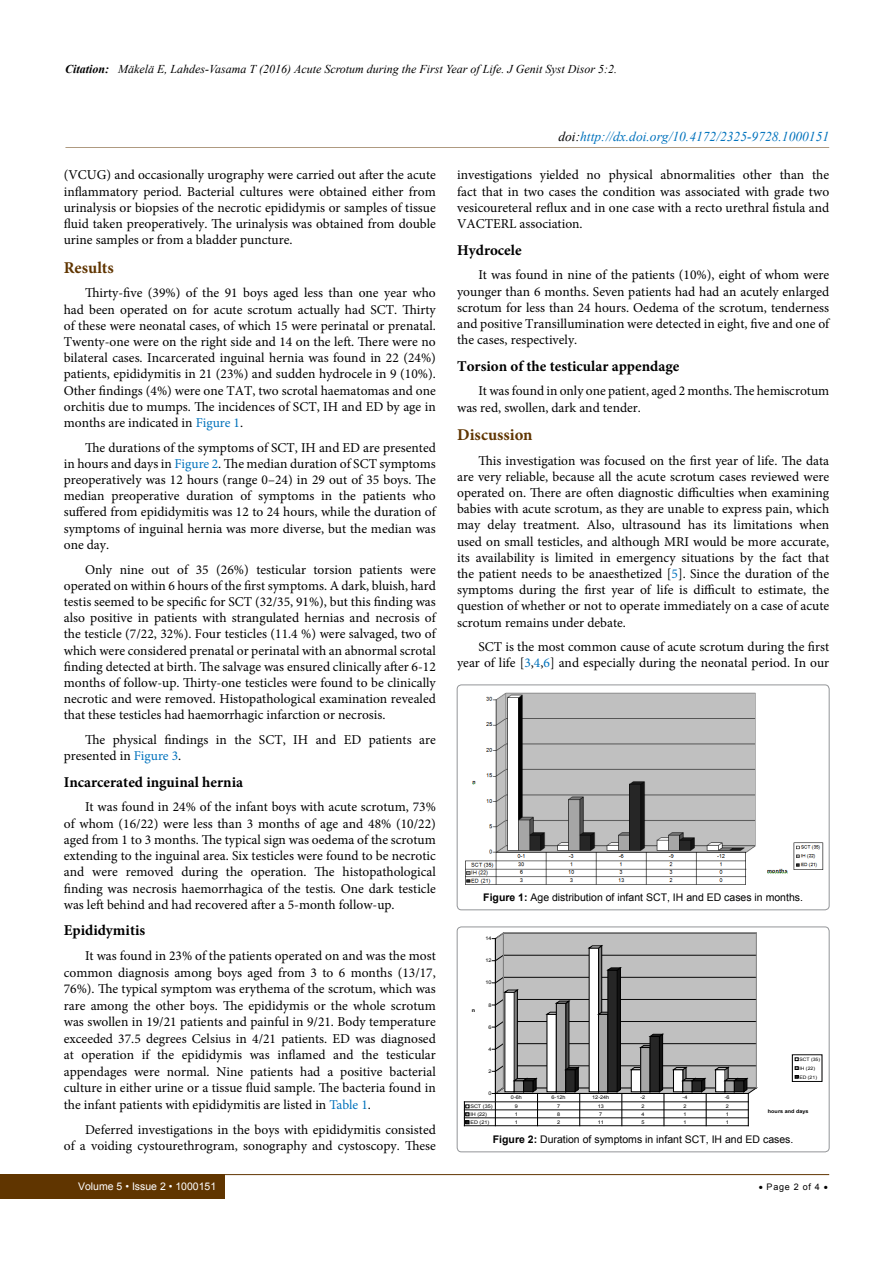
<style>
.page{position:relative;width:893px;height:1263px;background:#fff}
.page>*{position:absolute;margin:0;border:0;box-sizing:border-box;transform-origin:0 0}
.t1{font:700 16.5px "Minion Pro";color:#603500}
.t2{font:700 15px "Minion Pro";color:#000}
.t3{font:13.5px/16.2px "Minion Pro";color:#000;text-align:justify}
.t4{font:italic 13.5px "Times New Roman";color:#0072bc}
.t5{font:italic 12px "Times New Roman";color:#000}
.t6{font:10.5px "Arial";color:#000}
.t7{font:10.5px "Arial";color:#fff}
.t8{font:9px "Arial";letter-spacing:.08em;color:#000}
.t9{font:4.95px "Arial";color:#000;scale:1.09 1}
.t10{font:700 4.95px "Arial";letter-spacing:.005em;color:#000;scale:1.09 1}
.t11{font:4.65px/8.9px "Arial";color:#000;scale:1.09 1}
.s1{font-weight:700}
.s2{color:#0072bc}
.s3{color:#000}
</style>
<div class="page">
<div style="left:0;top:1174px;width:225px;height:25px;background:#603500"></div>
<hr style="left:221px;top:1174px;width:608px;height:1px;background:#603500">
<hr style="left:65px;top:147px;width:764px;height:1px;background:#603500">
<div style="left:457px;top:685px;width:372px;height:225px;border:1px solid #939598;border-radius:4px"></div>
<img style="left:465px;top:692px;width:359px;height:193px">
<div style="left:457px;top:927px;width:372px;height:225px;border:1px solid #939598;border-radius:4px"></div>
<svg style="left:492px;top:932px;width:265px;height:162px;background:#a9a9a9"></svg>
<svg style="left:795px;top:1057px;width:3px;height:21px"></svg>
<hr style="left:464px;top:1101px;width:284px;height:1px;background:#000">
<hr style="left:464px;top:1125px;width:284px;height:1px;background:#000">
<hr style="left:495px;top:1093px;width:253px;height:1px;background:#000">
<hr style="left:495px;top:1093px;width:1px;height:33px;background:#000">
<hr style="left:537px;top:1093px;width:1px;height:33px;background:#000">
<hr style="left:579px;top:1093px;width:1px;height:33px;background:#000">
<hr style="left:622px;top:1093px;width:1px;height:33px;background:#000">
<hr style="left:664px;top:1093px;width:1px;height:33px;background:#000">
<hr style="left:706px;top:1093px;width:1px;height:33px;background:#000">
<hr style="left:748px;top:1093px;width:1px;height:33px;background:#000">
<hr style="left:464px;top:1109px;width:284px;height:1px;background:#000">
<hr style="left:464px;top:1117px;width:284px;height:1px;background:#000">
<svg style="left:464px;top:1102px;width:5px;height:24px"></svg>
<p class="t5" style="left:65px;top:61px;width:553px"><span class="s1">Citation:</span> Mäkelä E, Lahdes-Vasama T (2016) Acute Scrotum during the First Year of Life. J Genit Syst Disor 5:2.</p>
<p class="t3" style="left:64px;top:167px;width:374px">(VCUG) and occasionally urography were carried out after the acute inflammatory period. Bacterial cultures were obtained either from urinalysis or biopsies of the necrotic epididymis or samples of tissue fluid taken preoperatively. The urinalysis was obtained from double urine samples or from a bladder puncture.</p>
<p class="t1" style="left:64px;top:256px;width:51px">Results</p>
<p class="t3" style="left:64px;top:285px;width:374px;text-indent:21px">Thirty-five (39%) of the 91 boys aged less than one year who had been operated on for acute scrotum actually had SCT. Thirty of these were neonatal cases, of which 15 were perinatal or prenatal.<br>Twenty-one were on the right side and 14 on the left. There were no bilateral cases. Incarcerated inguinal hernia was found in 22 (24%) patients, epididymitis in 21 (23%) and sudden hydrocele in 9 (10%).<br>Other findings (4%) were one TAT, two scrotal haematomas and one orchitis due to mumps. The incidences of SCT, IH and ED by age in months are indicated in <span class="s2">Figure 1</span>.</p>
<p class="t3" style="left:64px;top:439px;width:374px;text-indent:21px">The durations of the symptoms of SCT, IH and ED are presented in hours and days in <span class="s2">Figure 2</span>. The median duration of SCT symptoms preoperatively was 12 hours (range 0–24) in 29 out of 35 boys. The median preoperative duration of symptoms in the patients who suffered from epididymitis was 12 to 24 hours, while the duration of symptoms of inguinal hernia was more diverse, but the median was one day.</p>
<p class="t3" style="left:64px;top:561px;width:374px;text-indent:21px">Only nine out of 35 (26%) testicular torsion patients were operated on within 6 hours of the first symptoms. A dark, bluish, hard testis seemed to be specific for SCT (32/35, 91%), but this finding was also positive in patients with strangulated hernias and necrosis of the testicle (7/22, 32%). Four testicles (11.4 %) were salvaged, two of which were considered prenatal or perinatal with an abnormal scrotal finding detected at birth. The salvage was ensured clinically after 6-12 months of follow-up. Thirty-one testicles were found to be clinically necrotic and were removed. Histopathological examination revealed that these testicles had haemorrhagic infarction or necrosis.</p>
<p class="t3" style="left:64px;top:732px;width:374px;text-indent:21px">The physical findings in the SCT, IH and ED patients are presented in <span class="s2">Figure 3</span>.</p>
<p class="t2" style="left:64px;top:771px;width:181px">Incarcerated inguinal hernia</p>
<p class="t3" style="left:64px;top:799px;width:374px;text-indent:21px">It was found in 24% of the infant boys with acute scrotum, 73% of whom (16/22) were less than 3 months of age and 48% (10/22) aged from 1 to 3 months. The typical sign was oedema of the scrotum extending to the inguinal area. Six testicles were found to be necrotic and were removed during the operation. The histopathological finding was necrosis haemorrhagica of the testis. One dark testicle was left behind and had recovered after a 5-month follow-up.</p>
<p class="t2" style="left:64px;top:920px;width:83px">Epididymitis</p>
<p class="t3" style="left:64px;top:948px;width:374px;text-indent:21px">It was found in 23% of the patients operated on and was the most common diagnosis among boys aged from 3 to 6 months (13/17, 76%). The typical symptom was erythema of the scrotum, which was rare among the other boys. The epididymis or the whole scrotum was swollen in 19/21 patients and painful in 9/21. Body temperature exceeded 37.5 degrees Celsius in 4/21 patients. ED was diagnosed at operation if the epididymis was inflamed and the testicular appendages were normal. Nine patients had a positive bacterial culture in either urine or a tissue fluid sample. The bacteria found in the infant patients with epididymitis are listed in <span class="s2">Table 1</span>.</p>
<p class="t3" style="left:64px;top:1121px;width:374px;text-align:right">Deferred investigations in the boys with epididymitis consisted<br>of a voiding cystourethrogram, sonography and cystoscopy. These</p>
<p class="t7" style="left:78px;top:1180px;width:140px">Volume 5 • Issue 2 • 1000151</p>
<p class="t4" style="left:558px;top:127px;width:272px"><span class="s3">doi:</span>http://dx.doi.org/10.4172/2325-9728.1000151</p>
<p class="t3" style="left:457px;top:167px;width:374px">investigations yielded no physical abnormalities other than the fact that in two cases the condition was associated with grade two vesicoureteral reflux and in one case with a recto urethral fistula and VACTERL association.</p>
<p class="t2" style="left:457px;top:239px;width:66px">Hydrocele</p>
<p class="t3" style="left:457px;top:267px;width:374px;text-indent:21px">It was found in nine of the patients (10%), eight of whom were younger than 6 months. Seven patients had had an acutely enlarged scrotum for less than 24 hours. Oedema of the scrotum, tenderness and positive Transillumination were detected in eight, five and one of the cases, respectively.</p>
<p class="t2" style="left:457px;top:355px;width:224px">Torsion of the testicular appendage</p>
<p class="t3" style="left:457px;top:383px;width:374px;text-indent:21px">It was found in only one patient, aged 2 months. The hemiscrotum was red, swollen, dark and tender.</p>
<p class="t1" style="left:457px;top:423px;width:77px">Discussion</p>
<p class="t3" style="left:457px;top:452px;width:374px;text-indent:21px">This investigation was focused on the first year of life. The data are very reliable, because all the acute scrotum cases reviewed were operated on. There are often diagnostic difficulties when examining babies with acute scrotum, as they are unable to express pain, which may delay treatment. Also, ultrasound has its limitations when used on small testicles, and although MRI would be more accurate, its availability is limited in emergency situations by the fact that the patient needs to be anaesthetized [<span class="s2">5</span>]. Since the duration of the symptoms during the first year of life is difficult to estimate, the question of whether or not to operate immediately on a case of acute scrotum remains under debate.</p>
<p class="t3" style="left:457px;top:639px;width:374px;text-align:right">SCT is the most common cause of acute scrotum during the first year of life [<span class="s2">3</span>,<span class="s2">4</span>,<span class="s2">6</span>] and especially during the neonatal period. In our</p>
<p class="t6" style="left:483px;top:890px;width:321px"><span class="s1">Figure 1:</span> Age distribution of infant SCT, IH and ED cases in months.</p>
<p class="t9" style="left:485px;top:935px;width:7px">14</p>
<p class="t9" style="left:485px;top:957px;width:7px">12</p>
<p class="t9" style="left:485px;top:979px;width:7px">10</p>
<p class="t10" style="left:472px;top:1007px;width:5px">n</p>
<p class="t9" style="left:488px;top:1001px;width:4px">8</p>
<p class="t9" style="left:488px;top:1024px;width:4px">6</p>
<p class="t9" style="left:488px;top:1046px;width:4px">4</p>
<p class="t9" style="left:488px;top:1068px;width:4px">2</p>
<p class="t9" style="left:488px;top:1090px;width:4px">0</p>
<p class="t9" style="left:511px;top:1094px;width:12px">0-6h</p>
<p class="t9" style="left:552px;top:1094px;width:14px">6-12h</p>
<p class="t9" style="left:592px;top:1094px;width:17px">12-24h</p>
<p class="t9" style="left:640px;top:1094px;width:6px">-2</p>
<p class="t9" style="left:683px;top:1094px;width:6px">-4</p>
<p class="t9" style="left:725px;top:1094px;width:6px">-6</p>
<p class="t9" style="left:470px;top:1103px;width:22px">SCT (35)</p>
<p class="t9" style="left:515px;top:1103px;width:4px">9</p>
<p class="t9" style="left:557px;top:1103px;width:4px">7</p>
<p class="t9" style="left:598px;top:1103px;width:7px">13</p>
<p class="t9" style="left:641px;top:1103px;width:4px">2</p>
<p class="t9" style="left:683px;top:1103px;width:4px">2</p>
<p class="t9" style="left:726px;top:1103px;width:4px">2</p>
<p class="t9" style="left:470px;top:1111px;width:17px">IH (22)</p>
<p class="t9" style="left:515px;top:1110px;width:4px">1</p>
<p class="t9" style="left:557px;top:1110px;width:4px">8</p>
<p class="t9" style="left:599px;top:1110px;width:4px">7</p>
<p class="t9" style="left:641px;top:1110px;width:4px">4</p>
<p class="t9" style="left:683px;top:1110px;width:4px">1</p>
<p class="t9" style="left:726px;top:1110px;width:4px">1</p>
<p class="t9" style="left:470px;top:1119px;width:19px">ED (21)</p>
<p class="t9" style="left:515px;top:1118px;width:4px">1</p>
<p class="t9" style="left:557px;top:1118px;width:4px">2</p>
<p class="t9" style="left:598px;top:1118px;width:7px">11</p>
<p class="t9" style="left:641px;top:1118px;width:4px">5</p>
<p class="t9" style="left:683px;top:1118px;width:4px">1</p>
<p class="t9" style="left:726px;top:1118px;width:4px">1</p>
<p class="t11" style="left:799px;top:1055px;width:20px">SCT (35)<br>IH (22)<br>ED (21)</p>
<p class="t10" style="left:768px;top:1108px;width:39px">hours and days</p>
<p class="t6" style="left:493px;top:1132px;width:302px"><span class="s1">Figure 2:</span> Duration of symptoms in infant SCT, IH and ED cases.</p>
<p class="t8" style="left:759px;top:1181px;width:71px">• Page 2 of 4 •</p>
</div>
